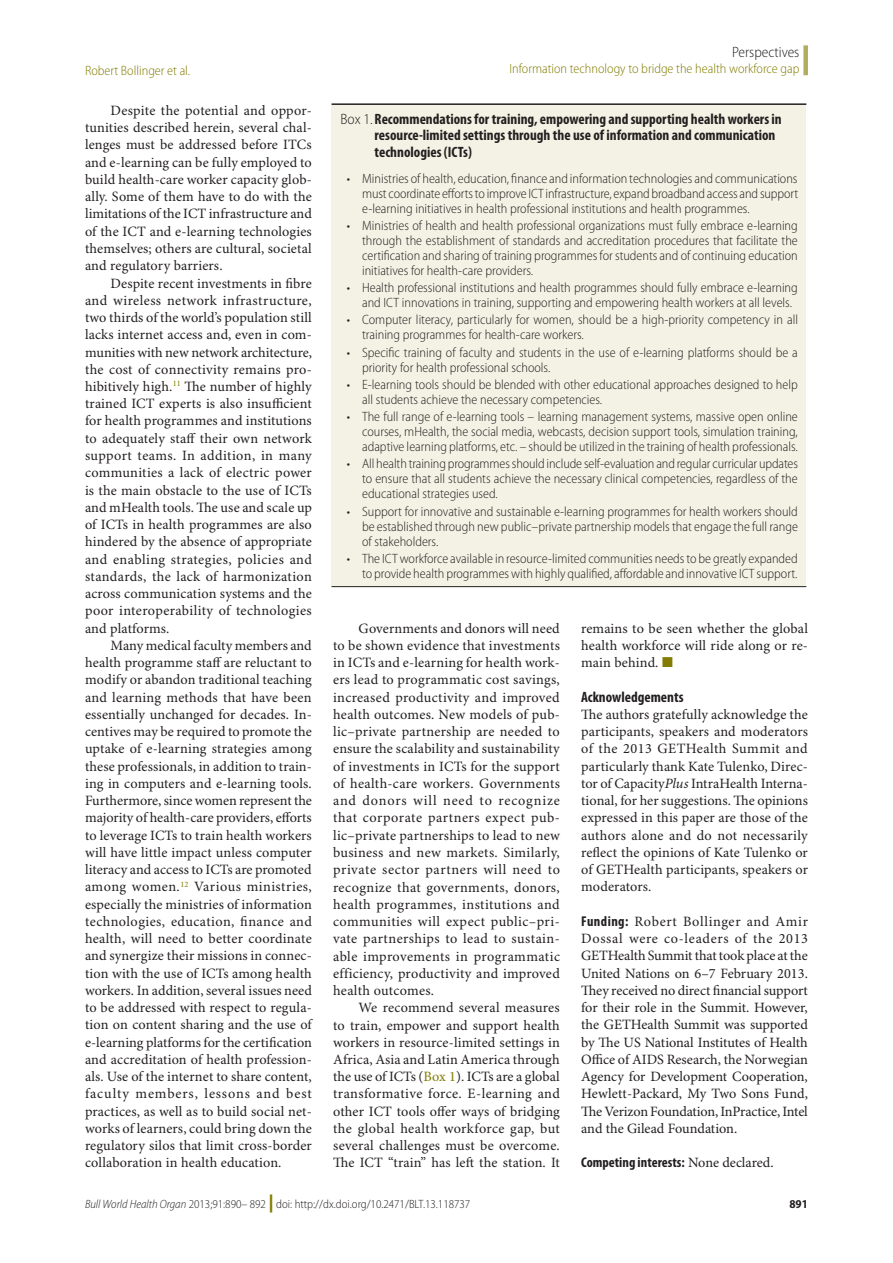
<style>
.page{position:relative;width:893px;height:1263px;background:#fff}
.page>*{position:absolute;margin:0;border:0;box-sizing:border-box;transform-origin:0 0}
.Box_Title{font:700 condensed 15px/16.5px "Myriad Pro";color:#231f20}
.Acknowledgement_Hd{font:700 condensed 15px "Myriad Pro";color:#231f20}
.Section_Title{font:300 semi-condensed 15px "Myriad Pro";color:#231f20}
.Para_Ind{font:14.25px/17.2px "Minion Pro";letter-spacing:.01em;color:#231f20;text-align:justify}
.Funding{font:14.25px/17.2px "Minion Pro";letter-spacing:-.01em;color:#231f20;text-align:justify}
.Para_No_Ind{font:14.25px/17.2px "Minion Pro";letter-spacing:.01em;color:#231f20;text-align:justify}
.Competing_interests{font:700 condensed 14.25px "Myriad Pro";color:#231f20}
.t1{font:300 semi-condensed 13.5px/15px "Myriad Pro";color:#231f20;text-align:justify}
.RH_Outside{font:300 semi-condensed 13.5px "Myriad Pro";color:#827c00}
.RH_Inside{font:300 semi-condensed 13.5px "Myriad Pro";color:#827c00}
.t2{font:300 semi-condensed 12px "Myriad Pro";color:#231f20}
.t3{font:700 semi-condensed 12px "Myriad Pro";color:#231f20}
.s1{font-weight:300;font-stretch:semi-condensed}
.s2{color:#827c00}
.s3{font-style:italic}
.s4{font-family:"Myriad Pro";font-weight:700;font-stretch:condensed}
.s5{font-family:"Minion Pro";font-weight:400;font-stretch:normal}
.s6{font-weight:900;font-stretch:normal;font-size:18px;color:#827c00}
</style>
<div class="page">
<div style="left:803px;top:45px;width:5px;height:30px;background:#b2ac5f"></div>
<div style="left:332px;top:105px;width:474px;height:481px;background:#f3f2e4"></div>
<hr style="left:332px;top:103px;width:474px;height:2px;background:#231f20">
<hr style="left:332px;top:586px;width:474px;height:1px;background:#231f20">
<p class="Section_Title" style="left:732px;top:44px;width:69px">Perspectives</p>
<p class="RH_Inside" style="left:85px;top:63px;width:107px">Robert Bollinger et al.</p>
<p class="RH_Outside" style="left:509px;top:61px;width:292px">Information technology to bridge the health workforce gap</p>
<p class="Para_Ind" style="left:85px;top:102px;width:228px;text-indent:26px">Despite the potential and oppor&shy;tunities described herein, several chal&shy;lenges must be addressed before ITCs and e-learning can be fully employed to build health-care worker capacity glob&shy;ally. Some of them have to do with the limitations of the ICT infrastructure and of the ICT and e-learning technologies themselves; others are cultural, societal and regulatory barriers.</p>
<p class="Para_Ind" style="left:85px;top:275px;width:228px;text-indent:26px">Despite recent investments in fibre and wireless network infrastructure, two thirds of the world’s population still lacks internet access and, even in com&shy;munities with new network architecture, the cost of connectivity remains pro&shy;hibitively high.<sup>11</sup> The number of highly trained ICT experts is also insufficient for health programmes and institutions to adequately staff their own network support teams. In addition, in many communities a lack of electric power is the main obstacle to the use of ICTs and mHealth tools. The use and scale up of ICTs in health programmes are also hindered by the absence of appropriate and enabling strategies, policies and standards, the lack of harmonization across communication systems and the poor interoperability of technologies and platforms.</p>
<p class="Para_Ind" style="left:85px;top:637px;width:228px;text-indent:26px">Many medical faculty members and health programme staff are reluctant to modify or abandon traditional teaching and learning methods that have been essentially unchanged for decades. In&shy;centives may be required to promote the uptake of e-learning strategies among these professionals, in addition to train&shy;ing in computers and e-learning tools.<br>Furthermore, since women represent the majority of health-care providers, efforts to leverage ICTs to train health workers will have little impact unless computer literacy and access to ICTs are promoted among women.<sup>12</sup> Various ministries, especially the ministries of information technologies, education, finance and health, will need to better coordinate and synergize their missions in connec&shy;tion with the use of ICTs among health workers. In addition, several issues need to be addressed with respect to regula&shy;tion on content sharing and the use of e-learning platforms for the certification and accreditation of health profession&shy;als. Use of the internet to share content, faculty members, lessons and best practices, as well as to build social net&shy;works of learners, could bring down the regulatory silos that limit cross-border collaboration in health education.</p>
<p class="Box_Title" style="left:375px;top:111px;width:409px;text-indent:-34px"><span class="s1">Box 1.</span>Recommendations for training, empowering and supporting health workers in resource-limited settings through the use of information and communication technologies (ICTs)</p>
<p class="t1" style="left:362px;top:171px;width:438px;text-indent:-15px">• Ministries of health, education, finance and information technologies and communications must coordinate efforts to improve ICT infrastructure, expand broadband access and support e-learning initiatives in health professional institutions and health programmes.</p>
<p class="t1" style="left:362px;top:218px;width:437px;text-indent:-15px">• Ministries of health and health professional organizations must fully embrace e-learning through the establishment of standards and accreditation procedures that facilitate the certification and sharing of training programmes for students and of continuing education initiatives for health-care providers.</p>
<p class="t1" style="left:362px;top:280px;width:437px;text-indent:-15px">• Health professional institutions and health programmes should fully embrace e-learning and ICT innovations in training, supporting and empowering health workers at all levels.</p>
<p class="t1" style="left:362px;top:313px;width:438px;text-indent:-15px">• Computer literacy, particularly for women, should be a high-priority competency in all training programmes for health-care workers.</p>
<p class="t1" style="left:362px;top:345px;width:437px;text-indent:-15px">• Specific training of faculty and students in the use of e-learning platforms should be a priority for health professional schools.</p>
<p class="t1" style="left:362px;top:377px;width:437px;text-indent:-15px">• E-learning tools should be blended with other educational approaches designed to help all students achieve the necessary competencies.</p>
<p class="t1" style="left:362px;top:409px;width:437px;text-indent:-15px">• The full range of e-learning tools – learning management systems, massive open online courses, mHealth, the social media, webcasts, decision support tools, simulation training, adaptive learning platforms, etc. – should be utilized in the training of health professionals.</p>
<p class="t1" style="left:362px;top:457px;width:437px;text-indent:-15px">• All health training programmes should include self-evaluation and regular curricular updates to ensure that all students achieve the necessary clinical competencies, regardless of the educational strategies used.</p>
<p class="t1" style="left:362px;top:504px;width:437px;text-indent:-15px">• Support for innovative and sustainable e-learning programmes for health workers should be established through new public–private partnership models that engage the full range of stakeholders.</p>
<p class="t1" style="left:347px;top:551px;width:452px;text-align:right">• The ICT workforce available in resource-limited communities needs to be greatly expanded to provide health programmes with highly qualified, affordable and innovative ICT support.</p>
<p class="Para_Ind" style="left:581px;top:620px;width:228px">remains to be seen whether the global health workforce will ride along or re&shy;main behind. <span class="s2">■</span></p>
<p class="Acknowledgement_Hd" style="left:581px;top:688px;width:104px">Acknowledgements</p>
<p class="Para_No_Ind" style="left:581px;top:706px;width:228px">The authors gratefully acknowledge the participants, speakers and moderators of the 2013 GETHealth Summit and particularly thank Kate Tulenko, Direc&shy;tor of Capacity<span class="s3">Plus</span> IntraHealth Interna&shy;tional, for her suggestions. The opinions expressed in this paper are those of the authors alone and do not necessarily reflect the opinions of Kate Tulenko or of GETHealth participants, speakers or moderators.</p>
<p class="Funding" style="left:581px;top:913px;width:228px"><span class="s4">Funding:</span> Robert Bollinger and Amir Dossal were co-leaders of the 2013<br>GETHealth Summit that took place at the United Nations on 6–7 February 2013.<br>They received no direct financial support for their role in the Summit. However, the GETHealth Summit was supported by The US National Institutes of Health Office of AIDS Research, the Norwegian Agency for Development Cooperation, Hewlett-Packard, My Two Sons Fund, The Verizon Foundation, InPractice, Intel and the Gilead Foundation.</p>
<p class="Competing_interests" style="left:581px;top:1155px;width:194px">Competing interests: <span class="s5">None declared.</span></p>
<p class="Para_Ind" style="left:333px;top:620px;width:228px;text-indent:26px">Governments and donors will need to be shown evidence that investments in ICTs and e-learning for health work&shy;ers lead to programmatic cost savings, increased productivity and improved health outcomes. New models of pub&shy;lic–private partnership are needed to ensure the scalability and sustainability of investments in ICTs for the support of health-care workers. Governments and donors will need to recognize that corporate partners expect pub&shy;lic–private partnerships to lead to new business and new markets. Similarly, private sector partners will need to recognize that governments, donors, health programmes, institutions and communities will expect public–pri&shy;vate partnerships to lead to sustain&shy;able improvements in programmatic efficiency, productivity and improved health outcomes.</p>
<p class="Para_Ind" style="left:333px;top:1000px;width:228px;text-indent:26px">We recommend several measures to train, empower and support health workers in resource-limited settings in Africa, Asia and Latin America through the use of ICTs (<span class="s2">Box 1</span>). ICTs are a global transformative force. E-learning and other ICT tools offer ways of bridging the global health workforce gap, but several challenges must be overcome.<br>The ICT “train” has left the station. It</p>
<p class="t2" style="left:85px;top:1198px;width:387px"><span class="s3">Bull World Health Organ</span> 2013;91:890– 892 <span class="s6">|</span> doi: http://dx.doi.org/10.2471/BLT.13.118737</p>
<p class="t3" style="left:789px;top:1197px;width:20px">891</p>
</div>
